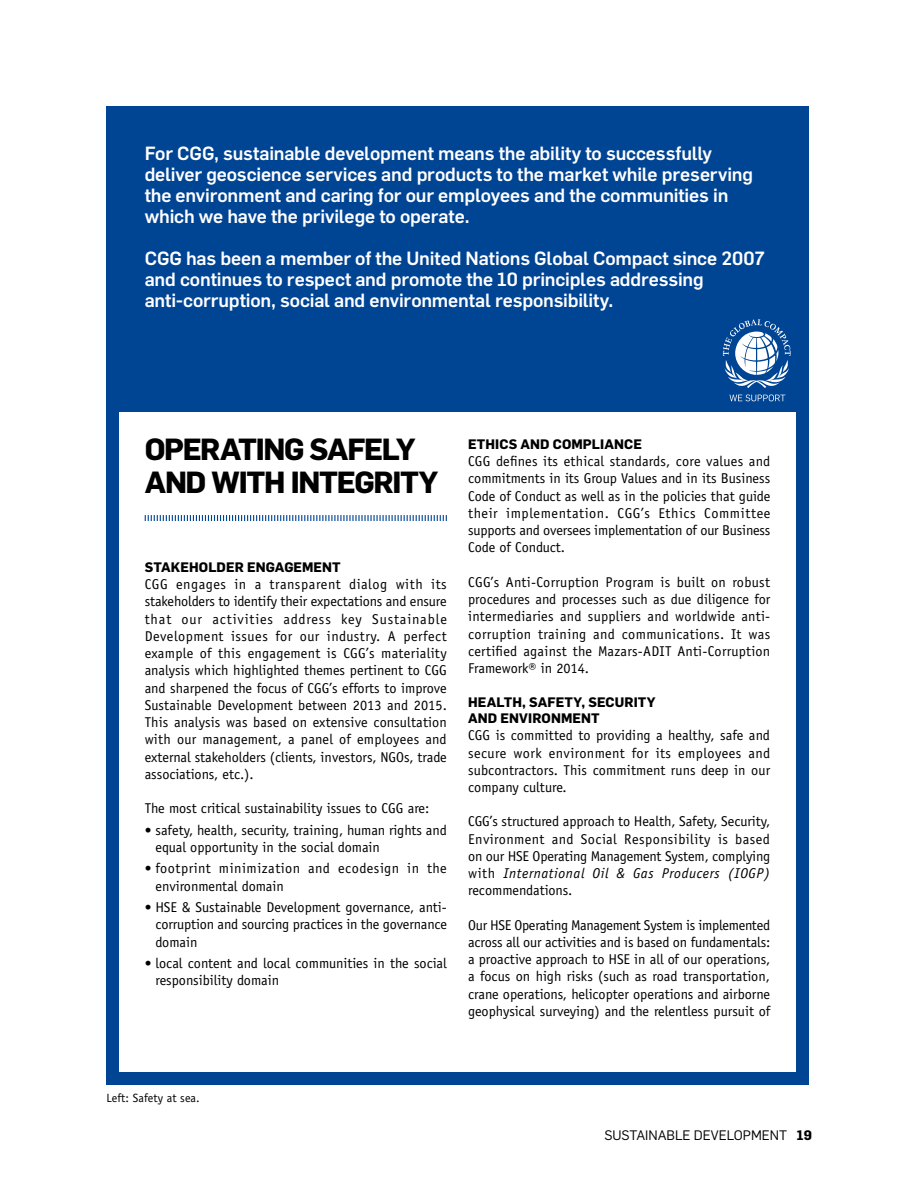
<style>
.page{position:relative;width:915px;height:1191px;background:#fff}
.page>*{position:absolute;margin:0;border:0;box-sizing:border-box;transform-origin:0 0}
.t1{font:700 30px/33px "Flama";letter-spacing:-.045em;color:#000}
.t2{font:500 18.75px/21px "Flama";letter-spacing:-.01em;color:#fff}
.t3{font:14.25px/17.2px "Officina Sans";color:#000;text-align:justify}
.t4{font:14.25px/17.2px "Officina Sans";letter-spacing:.035em;color:#000}
.t5{font:700 13.5px/16.5px "Flama";letter-spacing:.005em;color:#000}
.t6{font:13.5px "Flama";color:#000}
.t7{font:12px "Officina Sans";letter-spacing:.005em;color:#000}
.s1{font-size:13.5px}
.s2{font-style:italic}
.s3{font-weight:700}
</style>
<div class="page">
<div style="left:106px;top:106px;width:702px;height:978px;background:#004494"></div>
<div style="left:119px;top:412px;width:676px;height:659px;background:#fff"></div>
<svg style="left:145px;top:515px;width:301px;height:6px"></svg>
<svg style="left:729px;top:394px;width:56px;height:7px"></svg>
<svg style="left:722px;top:319px;width:68px;height:69px"></svg>
<p class="t2" style="left:145px;top:141px;width:609px">For CGG, sustainable development means the ability to successfully deliver geoscience services and products to the market while preserving the environment and caring for our employees and the communities in which we have the privilege to operate.</p>
<h2 class="t2" style="left:145px;top:246px;width:621px">CGG has been a member of the United Nations Global Compact since 2007 and continues to respect and promote the 10 principles addressing anti-corruption, social and environmental responsibility.</h2>
<h1 class="t1" style="left:145px;top:431px;width:295px">OPERATING SAFELY<br>AND WITH INTEGRITY</h1>
<p class="t5" style="left:145px;top:558px;width:197px">STAKEHOLDER ENGAGEMENT</p>
<p class="t3" style="left:145px;top:575px;width:304px">CGG engages in a transparent dialog with its stakeholders to identify their expectations and ensure that our activities address key Sustainable Development issues for our industry. A perfect example of this engagement is CGG’s materiality analysis which highlighted themes pertinent to CGG and sharpened the focus of CGG’s efforts to improve Sustainable Development between 2013 and 2015.<br>This analysis was based on extensive consultation with our management, a panel of employees and external stakeholders (clients, investors, NGOs, trade associations, etc.).</p>
<p class="t3" style="left:145px;top:800px;width:286px">The most critical sustainability issues to CGG are:</p>
<p class="t3" style="left:155px;top:821px;width:293px;text-indent:-11px"><span class="s1">•</span> safety, health, security, training, human rights and equal opportunity in the social domain</p>
<p class="t4" style="left:155px;top:860px;width:293px;text-indent:-11px"><span class="s1">•</span> footprint minimization and ecodesign in the environmental domain</p>
<p class="t3" style="left:155px;top:898px;width:293px;text-indent:-11px"><span class="s1">•</span> HSE &amp; Sustainable Development governance, anti&shy;corruption and sourcing practices in the governance domain</p>
<p class="t3" style="left:155px;top:954px;width:293px;text-indent:-11px"><span class="s1">•</span> local content and local communities in the social responsibility domain</p>
<p class="t5" style="left:468px;top:435px;width:175px">ETHICS AND COMPLIANCE</p>
<p class="t3" style="left:468px;top:453px;width:304px">CGG defines its ethical standards, core values and commitments in its Group Values and in its Business Code of Conduct as well as in the policies that guide their implementation. CGG’s Ethics Committee supports and oversees implementation of our Business Code of Conduct.</p>
<p class="t3" style="left:468px;top:573px;width:303px">CGG’s Anti-Corruption Program is built on robust procedures and processes such as due diligence for intermediaries and suppliers and worldwide anti&shy;corruption training and communications. It was certified against the Mazars-ADIT Anti-Corruption Framework® in 2014.</p>
<p class="t5" style="left:468px;top:693px;width:189px">HEALTH, SAFETY, SECURITY<br>AND ENVIRONMENT</p>
<p class="t3" style="left:468px;top:727px;width:303px">CGG is committed to providing a healthy, safe and secure work environment for its employees and subcontractors. This commitment runs deep in our company culture.</p>
<p class="t3" style="left:468px;top:813px;width:303px">CGG’s structured approach to Health, Safety, Security, Environment and Social Responsibility is based on our HSE Operating Management System, complying with <span class="s2">International Oil &amp; Gas Producers (IOGP) </span>recommendations.</p>
<p class="t3" style="left:468px;top:916px;width:304px">Our HSE Operating Management System is implemented across all our activities and is based on fundamentals: a proactive approach to HSE in all of our operations, a focus on high risks (such as road transportation, crane operations, helicopter operations and airborne geophysical surveying) and the relentless pursuit of</p>
<p class="t7" style="left:106px;top:1090px;width:95px">Left: Safety at sea.</p>
<p class="t6" style="left:604px;top:1125px;width:209px">SUSTAINABLE DEVELOPMENT <span class="s3">19</span></p>
</div>
